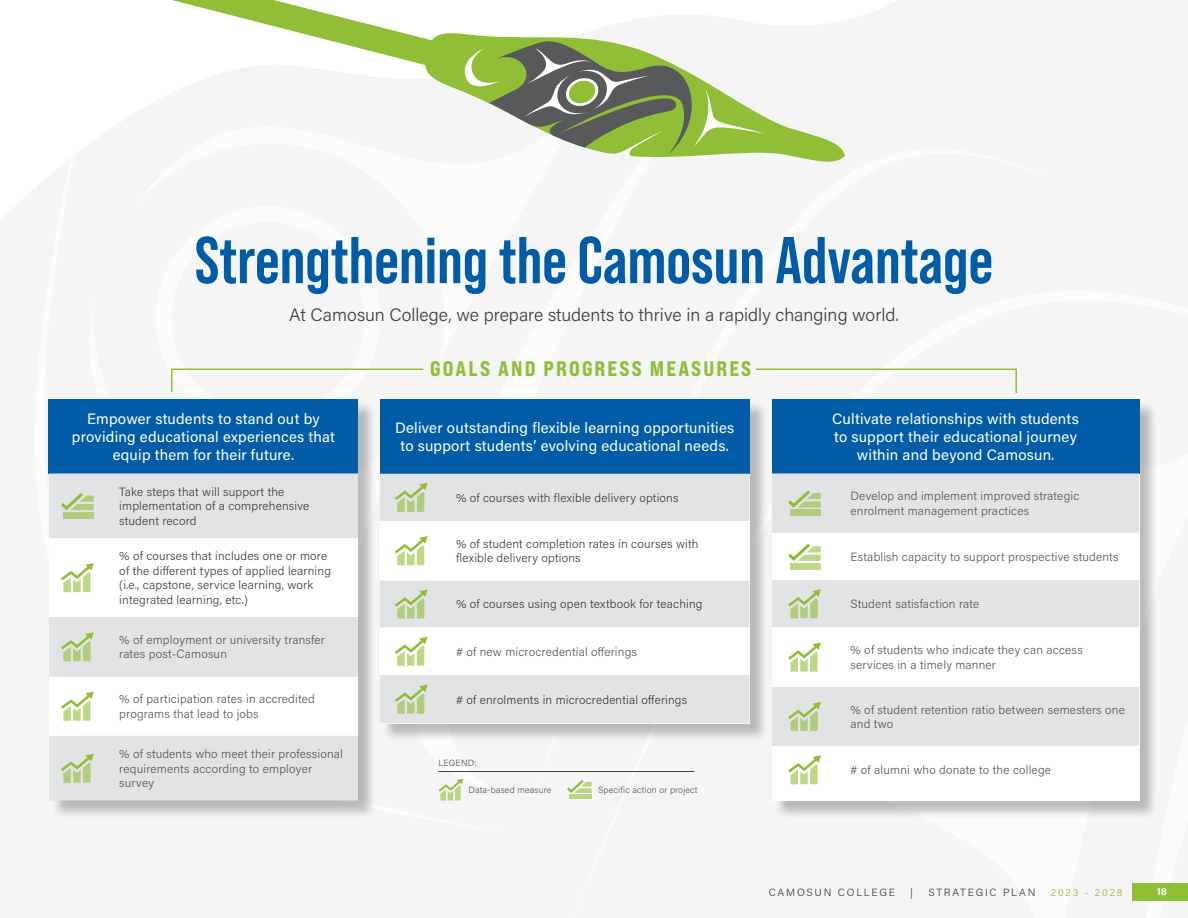
<style>
.page{position:relative;width:1188px;height:918px;background:#fff}
.page>*{position:absolute;margin:0;border:0;box-sizing:border-box;transform-origin:0 0}
.t1{font:700 66px "Bebas Neue Pro";color:#005ca6}
.t2{font:21px "Bebas Neue Pro Exp Eb";letter-spacing:.1em;color:#91be37}
.t3{font:300 18px "Acumin Pro";color:#414042}
.t4{font:15px/18px "Acumin Pro";letter-spacing:.015em;color:#fff;text-align:center}
.t5{font:300 12px/14.4px "Acumin Pro";letter-spacing:.015em;color:#58595b}
.t6{font:300 12px/14.4px "Acumin Pro";letter-spacing:.015em;color:#414042}
.t7{font:300 10.5px "Acumin Pro";letter-spacing:.17em;color:#414042}
.t8{font:300 10.5px "Acumin Pro";letter-spacing:.17em;color:#91be37}
.t9{font:700 10.5px "Acumin Pro";color:#fff}
.t10{font:300 9px "Acumin Pro";letter-spacing:.015em;color:#58595b}
</style>
<div class="page">
<div style="left:1132px;top:883px;width:56px;height:17px;background:#91be37"></div>
<svg style="left:171px;top:368px;width:253px;height:24px"></svg>
<svg style="left:756px;top:368px;width:261px;height:26px"></svg>
<div style="left:51px;top:401px;width:326px;height:419px;background:#000;opacity:.25"></div>
<div style="left:49px;top:399px;width:309px;height:74px;background:#005ca6"></div>
<div style="left:49px;top:473px;width:309px;height:328px;background:#e2e3e4"></div>
<svg style="left:49px;top:538px;width:309px;height:198px"></svg>
<div style="left:64px;top:512px;width:30px;height:7px;background:#b1cc7c"></div>
<svg style="left:61px;top:493px;width:33px;height:17px"></svg>
<svg style="left:61px;top:563px;width:33px;height:29px"></svg>
<svg style="left:61px;top:632px;width:33px;height:29px"></svg>
<svg style="left:61px;top:692px;width:33px;height:29px"></svg>
<svg style="left:61px;top:754px;width:33px;height:29px"></svg>
<div style="left:774px;top:401px;width:385px;height:419px;background:#000;opacity:.25"></div>
<div style="left:772px;top:399px;width:367px;height:74px;background:#005ca6"></div>
<div style="left:772px;top:473px;width:367px;height:60px;background:#e2e3e4"></div>
<svg style="left:772px;top:533px;width:367px;height:260px"></svg>
<div style="left:791px;top:510px;width:30px;height:6px;background:#b1cc7c"></div>
<svg style="left:788px;top:490px;width:33px;height:18px"></svg>
<div style="left:791px;top:563px;width:30px;height:6px;background:#bdd887"></div>
<svg style="left:788px;top:544px;width:33px;height:17px"></svg>
<svg style="left:788px;top:589px;width:33px;height:29px"></svg>
<svg style="left:788px;top:642px;width:33px;height:30px"></svg>
<svg style="left:788px;top:702px;width:33px;height:29px"></svg>
<svg style="left:788px;top:755px;width:33px;height:29px"></svg>
<div style="left:382px;top:401px;width:387px;height:341px;background:#000;opacity:.25"></div>
<div style="left:380px;top:399px;width:370px;height:75px;background:#005ca6"></div>
<div style="left:380px;top:474px;width:370px;height:249px;background:#e2e3e4"></div>
<svg style="left:380px;top:521px;width:370px;height:154px"></svg>
<svg style="left:395px;top:483px;width:33px;height:29px"></svg>
<svg style="left:395px;top:536px;width:33px;height:29px"></svg>
<svg style="left:395px;top:589px;width:33px;height:30px"></svg>
<svg style="left:395px;top:637px;width:33px;height:29px"></svg>
<svg style="left:395px;top:685px;width:33px;height:29px"></svg>
<svg style="left:172px;top:0;width:673px;height:162px;fill:#f5f5f5"></svg>
<svg style="left:459px;top:36px;width:305px;height:121px"></svg>
<hr style="left:569px;top:795px;width:23px;height:4px;background:#b9d483">
<svg style="left:567px;top:780px;width:25px;height:13px"></svg>
<svg style="left:438px;top:779px;width:25px;height:22px"></svg>
<hr style="left:438px;top:771px;width:256px;height:1px;background:#414042">
<h1 class="t1" style="left:195px;top:223px;width:800px">Strengthening the Camosun Advantage</h1>
<h3 class="t3" style="left:289px;top:302px;width:611px">At Camosun College, we prepare students to thrive in a rapidly changing world.</h3>
<h2 class="t2" style="left:430px;top:356px;width:323px">GOALS AND PROGRESS MEASURES</h2>
<p class="t4" style="left:72px;top:409px;width:265px">Empower students to stand out by providing educational experiences that equip them for their future.</p>
<p class="t6" style="left:119px;top:484px;width:192px">Take steps that will support the implementation of a comprehensive student record</p>
<p class="t6" style="left:119px;top:549px;width:213px">% of courses that includes one or more of the different types of applied learning (i.e., capstone, service learning, work integrated learning, etc.)</p>
<p class="t5" style="left:119px;top:632px;width:207px">% of employment or university transfer rates post-Camosun</p>
<p class="t5" style="left:119px;top:692px;width:197px">% of participation rates in accredited programs that lead to jobs</p>
<p class="t5" style="left:119px;top:746px;width:225px">% of students who meet their professional requirements according to employer survey</p>
<p class="t4" style="left:832px;top:409px;width:248px">Cultivate relationships with students to support their educational journey within and beyond Camosun.</p>
<p class="t5" style="left:851px;top:489px;width:230px">Develop and implement improved strategic enrolment management practices</p>
<p class="t5" style="left:851px;top:549px;width:270px">Establish capacity to support prospective students</p>
<p class="t5" style="left:851px;top:596px;width:130px">Student satisfaction rate</p>
<p class="t5" style="left:851px;top:642px;width:234px">% of students who indicate they can access services in a timely manner</p>
<p class="t5" style="left:851px;top:702px;width:276px">% of student retention ratio between semesters one and two</p>
<p class="t5" style="left:851px;top:762px;width:202px"># of alumni who donate to the college</p>
<p class="t4" style="left:395px;top:418px;width:341px">Deliver outstanding flexible learning opportunities to support students’ evolving educational needs.</p>
<p class="t6" style="left:456px;top:490px;width:224px">% of courses with flexible delivery options</p>
<p class="t6" style="left:456px;top:536px;width:244px">% of student completion rates in courses with flexible delivery options</p>
<p class="t6" style="left:456px;top:597px;width:248px">% of courses using open textbook for teaching</p>
<p class="t5" style="left:456px;top:644px;width:182px"># of new microcredential offerings</p>
<p class="t6" style="left:456px;top:692px;width:233px"># of enrolments in microcredential offerings</p>
<p class="t10" style="left:438px;top:757px;width:40px">LEGEND:</p>
<p class="t10" style="left:468px;top:784px;width:84px">Data-based measure</p>
<p class="t10" style="left:598px;top:784px;width:101px">Specific action or project</p>
<p class="t7" style="left:769px;top:885px;width:128px">CAMOSUN COLLEGE</p>
<p class="t7" style="left:910px;top:885px;width:4px">|</p>
<p class="t7" style="left:928px;top:885px;width:109px">STRATEGIC PLAN</p>
<p class="t8" style="left:1051px;top:885px;width:73px">2023 - 2028</p>
<p class="t9" style="left:1157px;top:884px;width:12px">18</p>
</div>
